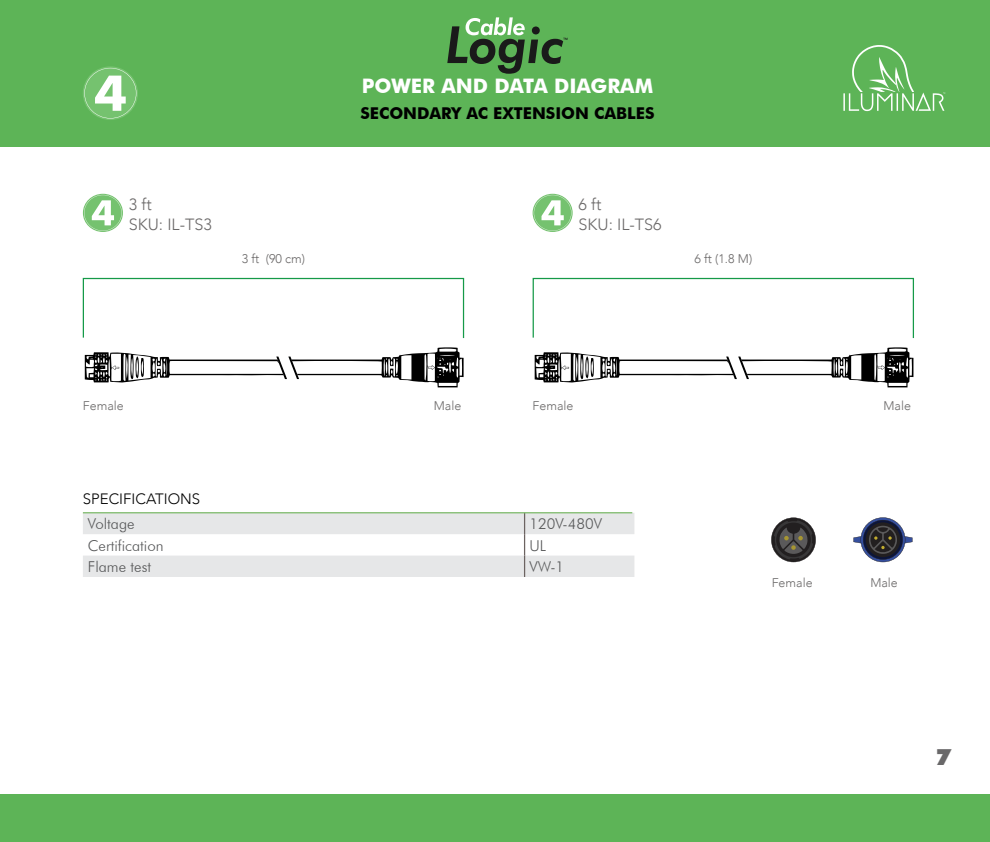
<style>
.page{position:relative;width:990px;height:842px;background:#fff}
.page>*{position:absolute;margin:0;border:0;box-sizing:border-box;transform-origin:0 0}
.t1{font:900 22.5px "Futura BT";color:#696869}
.t2{font:700 20px "Futura BT";color:#fff}
.t3{font:700 16.25px "Futura BT";color:#000}
.t4{font:300 16.25px/20px "Avenir";color:#6b6969}
.t5{font:300 15px "Futura BT";color:#575859}
.t6{font:300 15px "Avenir";color:#000}
.t7{font:300 12.5px "Avenir";color:#6b6969}
</style>
<div class="page">
<div style="left:0;top:0;width:990px;height:146px;background:#5db457"></div>
<div style="left:0;top:795px;width:990px;height:47px;background:#5db457"></div>
<svg style="left:843px;top:45px;width:102px;height:66px"></svg>
<svg style="left:82px;top:277px;width:383px;height:62px"></svg>
<svg style="left:85px;top:347px;width:379px;height:40px"></svg>
<svg style="left:532px;top:277px;width:382px;height:62px"></svg>
<svg style="left:535px;top:347px;width:378px;height:40px"></svg>
<svg style="left:447px;top:17px;width:121px;height:57px"></svg>
<svg style="left:83px;top:513px;width:551px;height:64px;fill:#e6e7e8"></svg>
<svg style="left:524px;top:513px;width:1px;height:64px"></svg>
<hr style="left:83px;top:512px;width:549px;height:1px;background:#7bb968">
<svg style="left:771px;top:517px;width:45px;height:45px"></svg>
<svg style="left:853px;top:517px;width:59px;height:45px"></svg>
<svg style="left:83px;top:66px;width:55px;height:54px"></svg>
<svg style="left:84px;top:68px;width:52px;height:51px"></svg>
<svg style="left:83px;top:194px;width:40px;height:38px"></svg>
<svg style="left:84px;top:195px;width:38px;height:36px"></svg>
<svg style="left:533px;top:194px;width:40px;height:38px"></svg>
<svg style="left:534px;top:195px;width:38px;height:36px"></svg>
<h2 class="t2" style="left:362px;top:74px;width:293px">POWER AND DATA DIAGRAM</h2>
<h3 class="t3" style="left:360px;top:104px;width:296px">SECONDARY AC EXTENSION CABLES</h3>
<h3 class="t4" style="left:129px;top:194px;width:85px">3 ft<br>SKU: IL-TS3</h3>
<h3 class="t4" style="left:579px;top:194px;width:85px">6 ft<br>SKU: IL-TS6</h3>
<p class="t7" style="left:242px;top:252px;width:65px">3 ft (90 cm)</p>
<p class="t7" style="left:694px;top:252px;width:59px">6 ft (1.8 M)</p>
<p class="t7" style="left:83px;top:398px;width:42px">Female</p>
<p class="t7" style="left:434px;top:398px;width:29px">Male</p>
<p class="t7" style="left:533px;top:398px;width:42px">Female</p>
<p class="t7" style="left:883px;top:398px;width:29px">Male</p>
<p class="t6" style="left:83px;top:490px;width:119px">SPECIFICATIONS</p>
<p class="t5" style="left:88px;top:515px;width:48px">Voltage</p>
<p class="t5" style="left:530px;top:515px;width:74px">120V-480V</p>
<p class="t5" style="left:88px;top:536px;width:77px">Certification</p>
<p class="t5" style="left:530px;top:536px;width:18px">UL</p>
<p class="t5" style="left:88px;top:557px;width:65px">Flame test</p>
<p class="t5" style="left:530px;top:557px;width:36px">VW-1</p>
<p class="t7" style="left:772px;top:575px;width:42px">Female</p>
<p class="t7" style="left:870px;top:575px;width:29px">Male</p>
<h1 class="t1" style="left:936px;top:743px;width:17px">7</h1>
</div>
